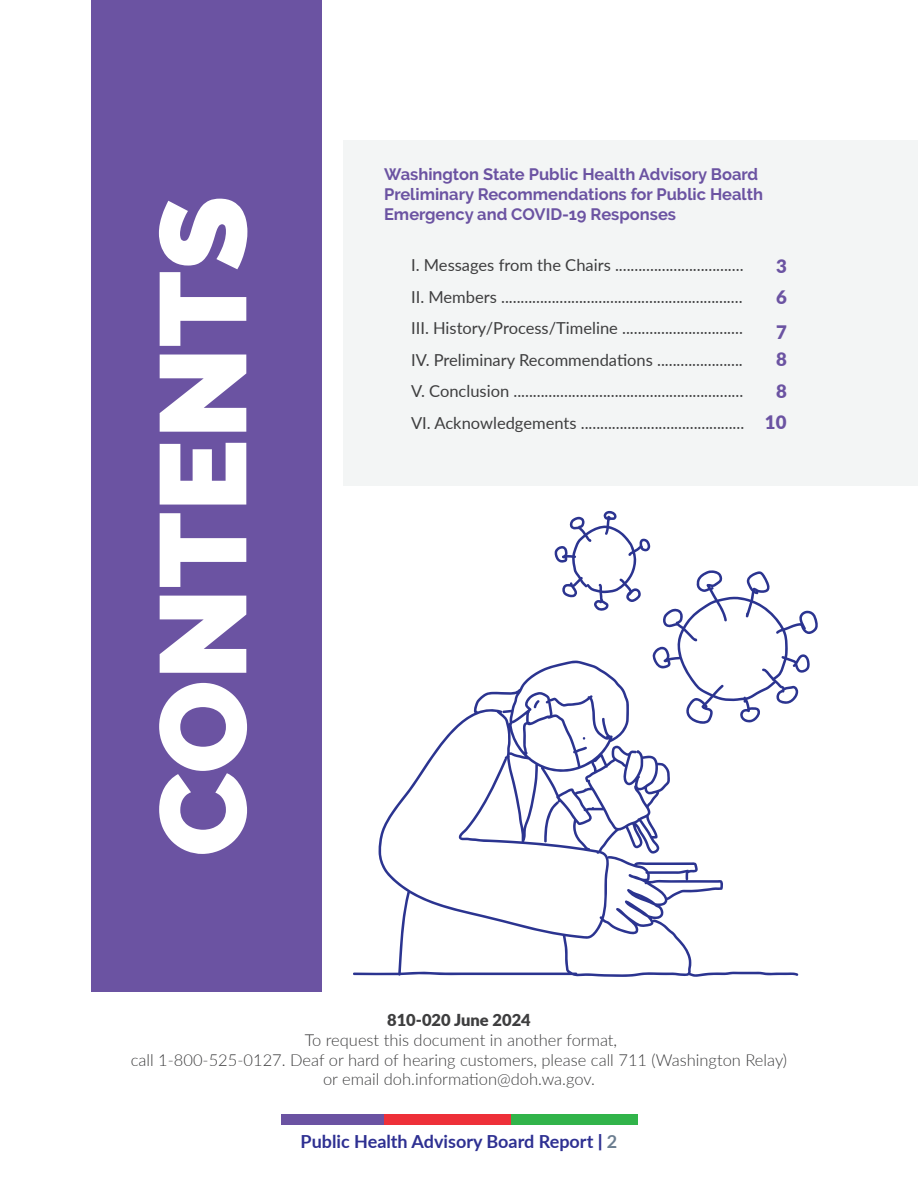
<style>
.page{position:relative;width:918px;height:1188px;background:#fff}
.page>*{position:absolute;margin:0;border:0;box-sizing:border-box;transform-origin:0 0}
.t1{font:900 122.1px "Raleway";color:#fff}
.t2{font:900 18.6px/31px "Lato";color:#6b53a2}
.t3{font:700 18px "Lato";color:#2e3092}
.t4{font:16.5px/31.5px "Lato";color:#3e3e3f;text-align:justify}
.t5{font:300 16.5px/19.8px "Lato";color:#3e3e3f;text-align:center}
.t6{font:700 16.5px/19.8px "Raleway";color:#6b53a2}
.t7{font:900 16.5px "Lato";color:#3e3e3f}
.s1{font-family:"Raleway"}
.s2{color:#6b7d90}
</style>
<div class="page">
<div style="left:344px;top:140px;width:574px;height:346px;background:#f3f5f5"></div>
<svg style="left:353px;top:665px;width:445px;height:312px"></svg>
<svg style="left:554px;top:511px;width:264px;height:213px"></svg>
<div style="left:91px;top:0;width:230px;height:991px;background:#6b53a2"></div>
<div style="left:281px;top:1114px;width:104px;height:11px;background:#6b53a2"></div>
<div style="left:385px;top:1114px;width:126px;height:11px;background:#ee3039"></div>
<div style="left:511px;top:1114px;width:126px;height:11px;background:#31b44a"></div>
<h1 class="t1" style="left:133px;top:857px;width:663px;rotate:-90deg">CONTENTS</h1>
<p class="t6" style="left:384px;top:165px;width:380px">Washington State Public Health Advisory Board<br>Preliminary Recommendations for Public Health<br>Emergency and COVID-19 Responses</p>
<p class="t4" style="left:411px;top:249px;width:335px">I. Messages from the Chairs .................................<br>II. Members ..............................................................<br>III. History/Process/Timeline ...............................<br>IV. Preliminary Recommendations ......................<br>V. Conclusion ...........................................................<br>VI. Acknowledgements ..........................................</p>
<p class="t2" style="left:776px;top:250px;width:12px">3<br>6</p>
<p class="t2" style="left:776px;top:317px;width:12px;line-height:27.3px">7<br>8</p>
<p class="t2" style="left:765px;top:375px;width:24px;line-height:31.5px;text-align:right">8<br>10</p>
<p class="t7" style="left:387px;top:1008px;width:145px">810-020 June 2024</p>
<p class="t5" style="left:131px;top:1029px;width:658px">To request this document in another format,<br>call 1-800-525-0127. Deaf or hard of hearing customers, please call 711 (Washington Relay) or email doh.information@doh.wa.gov.</p>
<p class="t3" style="left:301px;top:1128px;width:318px">Public Health Advisory Board Report <span class="s1">|</span> <span class="s2">2</span></p>
</div>
